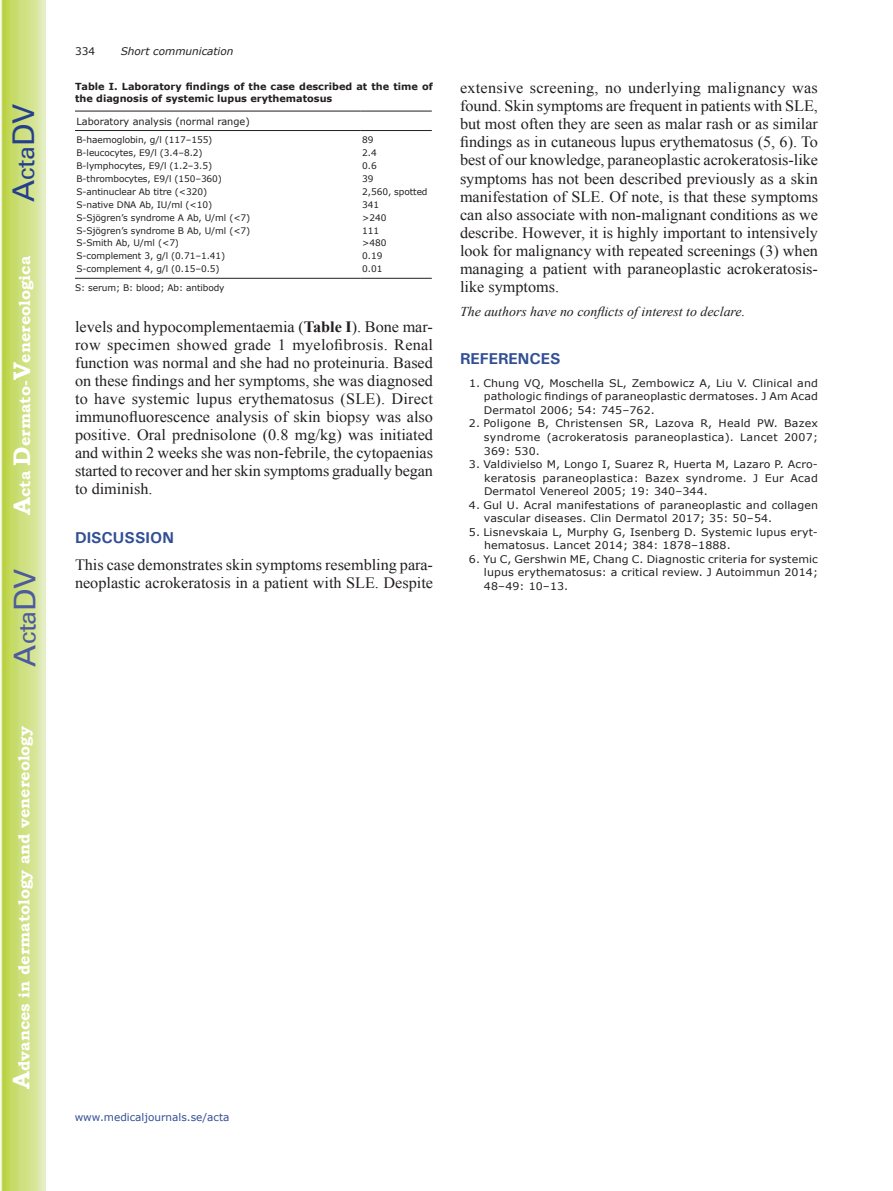
<style>
.page{position:relative;width:893px;height:1191px;background:#fff}
.page>*{position:absolute;margin:0;border:0;box-sizing:border-box;transform-origin:0 0}
.t1{font:30px "Univers";color:#4d5a9e}
.t2{font:30px "Univers";color:#253f8e}
.t3{font:15.75px/18px "Times New Roman";color:#231f20;text-align:justify}
.t4{font:700 15.75px "Bookman Old Style";color:#fff}
.t5{font:700 15.75px "Univers";color:#324f95}
.t6{font:italic 13.5px "Times New Roman";color:#231f20}
.t7{font:10.5px/13.5px "Verdana";letter-spacing:.01em;color:#231f20;text-align:justify;scale:1.05 1}
.t8{font:10.5px "Verdana";color:#324f95}
.t9{font:italic 10.5px "Verdana";color:#231f20}
.t10{font:10.5px "Verdana";letter-spacing:.01em;color:#231f20}
.t11{font:700 9.75px/11.7px "Verdana";color:#231f20}
.t12{font:9.75px "Verdana";color:#231f20}
.t13{font:9px "Verdana";letter-spacing:-.01em;color:#231f20}
.s1{font-size:24px}
.s2{font-weight:700}
</style>
<div class="page">
<svg style="left:1px;top:0;width:45px;height:1191px;background:#cfe084"></svg>
<hr style="left:75px;top:111px;width:286px;height:1px;background:#231f20">
<hr style="left:361px;top:111px;width:71px;height:1px;background:#231f20">
<hr style="left:75px;top:130px;width:286px;height:1px;background:#231f20">
<hr style="left:361px;top:130px;width:71px;height:1px;background:#231f20">
<hr style="left:361px;top:278px;width:71px;height:1px;background:#231f20">
<hr style="left:75px;top:278px;width:286px;height:1px;background:#231f20">
<h1 class="t2" style="left:6px;top:202px;width:100px;rotate:-90deg">A<span class="s1">cta</span>DV</h1>
<p class="t4" style="left:15px;top:515px;width:260px;rotate:-90deg"><span class="s1">A</span>cta <span class="s1">D</span>ermato-<span class="s1">V</span>enereologica</p>
<h1 class="t1" style="left:7px;top:666px;width:100px;rotate:-90deg">A<span class="s1">cta</span>DV</h1>
<p class="t4" style="left:15px;top:1088px;width:364px;rotate:-90deg"><span class="s1">A</span>dvances in dermatology and venereology</p>
<p class="t10" style="left:75px;top:44px;width:22px">334</p>
<p class="t9" style="left:121px;top:44px;width:114px">Short communication</p>
<p class="t11" style="left:75px;top:80px;width:359px">Table I. Laboratory findings of the case described at the time of the diagnosis of systemic lupus erythematosus</p>
<p class="t12" style="left:76px;top:114px;width:175px">Laboratory analysis (normal range)</p>
<p class="t13" style="left:76px;top:134px;width:137px">B-haemoglobin, g/l (117–155)</p>
<p class="t13" style="left:362px;top:134px;width:13px">89</p>
<p class="t13" style="left:76px;top:147px;width:128px">B-leucocytes, E9/l (3.4–8.2)</p>
<p class="t13" style="left:362px;top:147px;width:16px">2.4</p>
<p class="t13" style="left:76px;top:160px;width:137px">B-lymphocytes, E9/l (1.2–3.5)</p>
<p class="t13" style="left:362px;top:160px;width:16px">0.6</p>
<p class="t13" style="left:76px;top:173px;width:147px">B-thrombocytes, E9/l (150–360)</p>
<p class="t13" style="left:362px;top:173px;width:13px">39</p>
<p class="t13" style="left:76px;top:185px;width:132px">S-antinuclear Ab titre (&lt;320)</p>
<p class="t13" style="left:362px;top:185px;width:67px">2,560, spotted</p>
<p class="t13" style="left:76px;top:198px;width:137px">S-native DNA Ab, IU/ml (&lt;10)</p>
<p class="t13" style="left:362px;top:198px;width:18px">341</p>
<p class="t13" style="left:76px;top:211px;width:175px">S-Sjögren’s syndrome A Ab, U/ml (&lt;7)</p>
<p class="t13" style="left:362px;top:211px;width:26px">&gt;240</p>
<p class="t13" style="left:76px;top:224px;width:175px">S-Sjögren’s syndrome B Ab, U/ml (&lt;7)</p>
<p class="t13" style="left:362px;top:224px;width:18px">111</p>
<p class="t13" style="left:76px;top:237px;width:104px">S-Smith Ab, U/ml (&lt;7)</p>
<p class="t13" style="left:362px;top:237px;width:26px">&gt;480</p>
<p class="t13" style="left:76px;top:250px;width:150px">S-complement 3, g/l (0.71–1.41)</p>
<p class="t13" style="left:362px;top:250px;width:22px">0.19</p>
<p class="t13" style="left:76px;top:263px;width:145px">S-complement 4, g/l (0.15–0.5)</p>
<p class="t13" style="left:362px;top:263px;width:22px">0.01</p>
<p class="t13" style="left:75px;top:282px;width:151px">S: serum; B: blood; Ab: antibody</p>
<p class="t3" style="left:75px;top:317px;width:360px">levels and hypocomplementaemia (<span class="s2">Table I</span>). Bone mar&shy;row specimen showed grade 1 myelofibrosis. Renal function was normal and she had no proteinuria. Based on these findings and her symptoms, she was diagnosed to have systemic lupus erythematosus (SLE). Direct immunofluorescence analysis of skin biopsy was also positive. Oral prednisolone (0.8 mg/kg) was initiated and within 2 weeks she was non-febrile, the cytopaenias started to recover and her skin symptoms gradually began to diminish.</p>
<p class="t5" style="left:75px;top:527px;width:100px">DISCUSSION</p>
<p class="t3" style="left:75px;top:555px;width:360px">This case demonstrates skin symptoms resembling para&shy;neoplastic acrokeratosis in a patient with SLE. Despite</p>
<p class="t3" style="left:460px;top:79px;width:360px">extensive screening, no underlying malignancy was found. Skin symptoms are frequent in patients with SLE, but most often they are seen as malar rash or as similar findings as in cutaneous lupus erythematosus (5, 6). To best of our knowledge, paraneoplastic acrokeratosis-like symptoms has not been described previously as a skin manifestation of SLE. Of note, is that these symptoms can also associate with non-malignant conditions as we describe. However, it is highly important to intensively look for malignancy with repeated screenings (3) when managing a patient with paraneoplastic acrokeratosis&shy;like symptoms.</p>
<p class="t6" style="left:460px;top:302px;width:287px">The authors have no conflicts of interest to declare.</p>
<p class="t5" style="left:460px;top:349px;width:102px">REFERENCES</p>
<p class="t7" style="left:484px;top:376px;width:320px;text-indent:-15px">1. Chung VQ, Moschella SL, Zembowicz A, Liu V. Clinical and pathologic findings of paraneoplastic dermatoses. J Am Acad Dermatol 2006; 54: 745–762.</p>
<p class="t7" style="left:484px;top:417px;width:320px;text-indent:-15px">2. Poligone B, Christensen SR, Lazova R, Heald PW. Bazex syndrome (acrokeratosis paraneoplastica). Lancet 2007; 369: 530.</p>
<p class="t7" style="left:484px;top:457px;width:320px;text-indent:-15px">3. Valdivielso M, Longo I, Suarez R, Huerta M, Lazaro P. Acro&shy;keratosis paraneoplastica: Bazex syndrome. J Eur Acad Dermatol Venereol 2005; 19: 340–344.</p>
<p class="t7" style="left:484px;top:498px;width:320px;text-indent:-15px">4. Gul U. Acral manifestations of paraneoplastic and collagen vascular diseases. Clin Dermatol 2017; 35: 50–54.</p>
<p class="t7" style="left:484px;top:525px;width:320px;text-indent:-15px">5. Lisnevskaia L, Murphy G, Isenberg D. Systemic lupus eryt&shy;hematosus. Lancet 2014; 384: 1878–1888.</p>
<p class="t7" style="left:484px;top:552px;width:320px;text-indent:-15px">6. Yu C, Gershwin ME, Chang C. Diagnostic criteria for systemic lupus erythematosus: a critical review. J Autoimmun 2014; 48–49: 10–13.</p>
<p class="t8" style="left:75px;top:1109px;width:156px">www.medicaljournals.se/acta</p>
</div>
